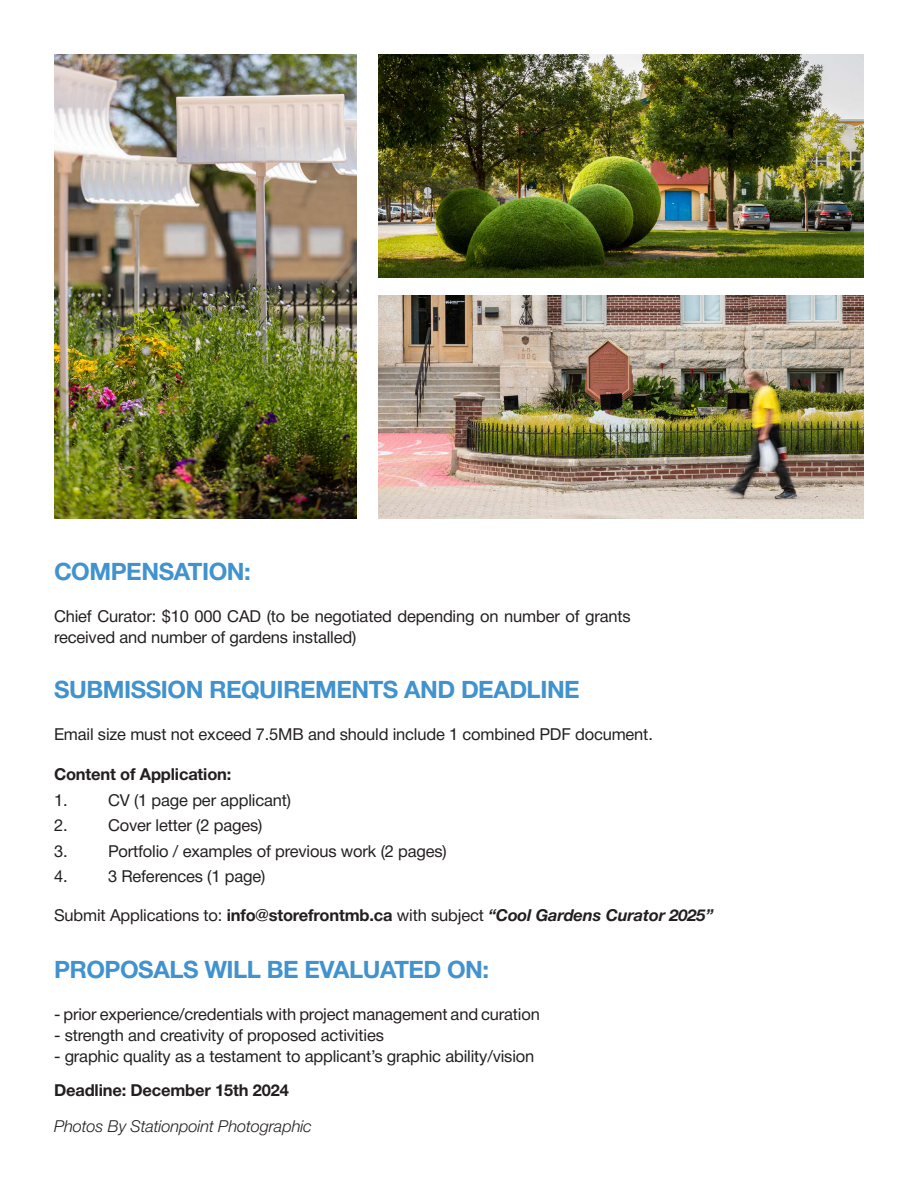
<style>
.page{position:relative;width:918px;height:1188px;background:#fff}
.page>*{position:absolute;margin:0;border:0;box-sizing:border-box;transform-origin:0 0}
.t1{font:700 24px "Helvetica Neue";letter-spacing:-.02em;color:#4192cd}
.t2{font:16.5px/21px "Helvetica Neue";letter-spacing:-.01em;color:#231f20}
.t3{font:700 16.5px "Helvetica Neue";letter-spacing:-.01em;color:#231f20}
.t4{font:italic 300 16.5px "Helvetica Neue";letter-spacing:-.01em;color:#231f20}
.s1{font-weight:700}
.s2{font-weight:700;font-style:italic}
</style>
<div class="page">
<img style="left:378px;top:54px;width:486px;height:224px">
<img style="left:378px;top:295px;width:486px;height:224px">
<img style="left:54px;top:54px;width:302px;height:465px">
<p class="t1" style="left:54px;top:553px;width:198px">COMPENSATION:</p>
<p class="t2" style="left:54px;top:607px;width:578px">Chief Curator: $10 000 CAD (to be negotiated depending on number of grants received and number of gardens installed)</p>
<p class="t1" style="left:54px;top:670px;width:527px">SUBMISSION REQUIREMENTS AND DEADLINE</p>
<p class="t2" style="left:54px;top:724px;width:600px">Email size must not exceed 7.5MB and should include 1 combined PDF document.</p>
<p class="t3" style="left:54px;top:762px;width:179px">Content of Application:</p>
<p class="t2" style="left:54px;top:790px;width:15px">1.</p>
<p class="t2" style="left:108px;top:790px;width:185px">CV (1 page per applicant)</p>
<p class="t2" style="left:54px;top:816px;width:15px">2.</p>
<p class="t2" style="left:108px;top:816px;width:156px">Cover letter (2 pages)</p>
<p class="t2" style="left:54px;top:841px;width:15px">3.</p>
<p class="t2" style="left:108px;top:841px;width:340px">Portfolio / examples of previous work (2 pages)</p>
<p class="t2" style="left:54px;top:867px;width:15px">4.</p>
<p class="t2" style="left:108px;top:867px;width:159px">3 References (1 page)</p>
<p class="t2" style="left:54px;top:906px;width:661px">Submit Applications to: <span class="s1">info@storefrontmb.ca</span> with subject <span class="s2">“Cool Gardens Curator 2025”</span></p>
<p class="t1" style="left:54px;top:950px;width:437px">PROPOSALS WILL BE EVALUATED ON:</p>
<p class="t2" style="left:54px;top:1004px;width:487px">- prior experience/credentials with project management and curation</p>
<p class="t2" style="left:54px;top:1025px;width:331px">- strength and creativity of proposed activities</p>
<p class="t2" style="left:54px;top:1046px;width:482px">- graphic quality as a testament to applicant’s graphic ability/vision</p>
<p class="t3" style="left:54px;top:1078px;width:237px">Deadline: December 15th 2024</p>
<p class="t4" style="left:54px;top:1113px;width:259px">Photos By Stationpoint Photographic</p>
</div>
